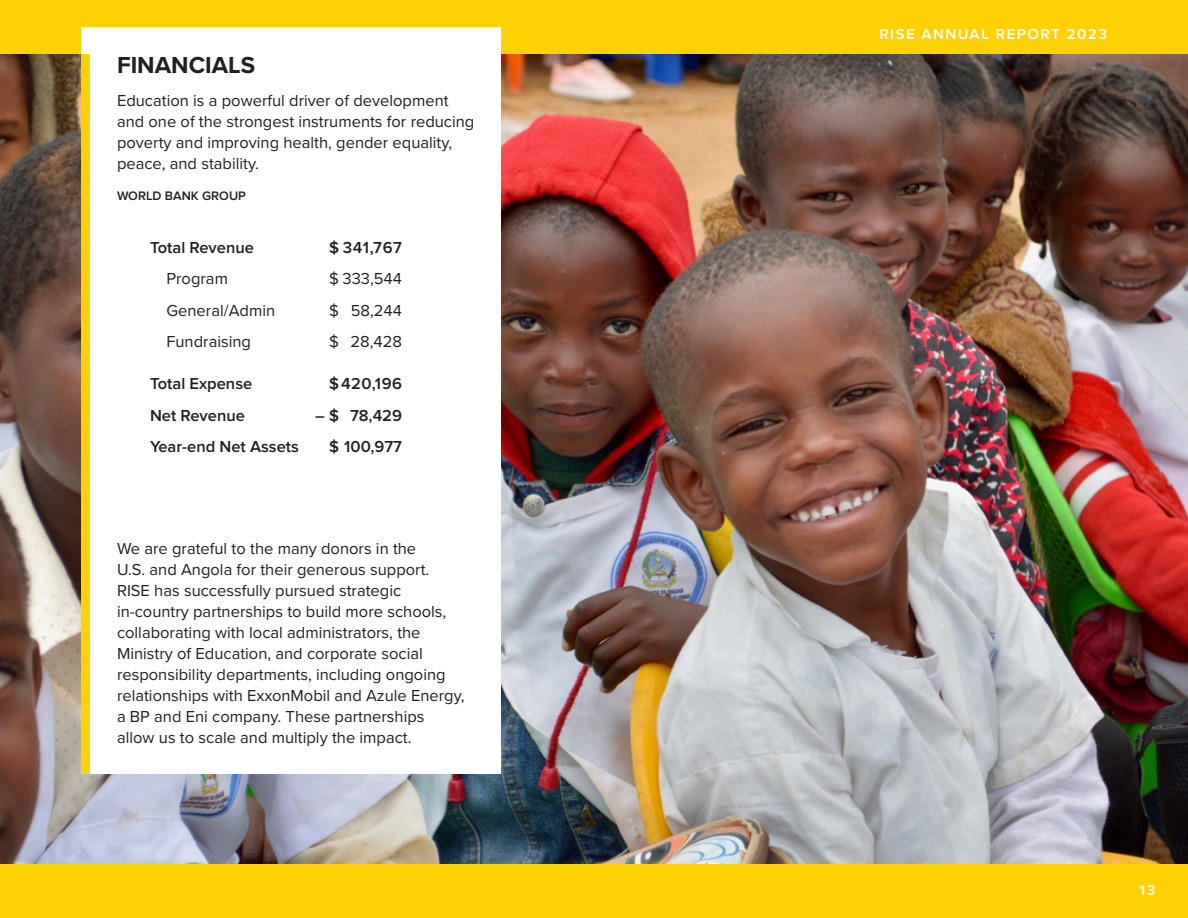
<style>
.page{position:relative;width:1188px;height:918px;background:#fff}
.page>*{position:absolute;margin:0;border:0;box-sizing:border-box;transform-origin:0 0}
.a_head{font:700 24px "Proxima Nova";color:#231f20}
.body_text{font:16.5px/21px "Proxima Nova";color:#231f20}
.body_text-2{font:600 16.5px "Proxima Nova";color:#231f20}
.t1{font:600 15px "Proxima Nova";letter-spacing:.1em;color:#fff}
.body_text-3{font:600 12.75px "Proxima Nova";color:#231f20}
</style>
<div class="page">
<div style="left:0;top:0;width:1188px;height:54px;background:#fed105"></div>
<div style="left:0;top:864px;width:1188px;height:54px;background:#fed105"></div>
<img style="left:0;top:54px;width:1188px;height:810px">
<div style="left:81px;top:27px;width:420px;height:747px;background:#fff"></div>
<div style="left:81px;top:54px;width:9px;height:720px;background:#fed105"></div>
<p class="a_head" style="left:117px;top:47px;width:140px">FINANCIALS</p>
<p class="body_text" style="left:117px;top:89px;width:359px">Education is a powerful driver of development and one of the strongest instruments for reducing poverty and improving health, gender equality, peace, and stability.</p>
<p class="body_text-3" style="left:117px;top:189px;width:130px">WORLD BANK GROUP</p>
<p class="body_text-2" style="left:150px;top:238px;width:106px">Total Revenue</p>
<p class="body_text-2" style="left:329px;top:238px;width:74px">$ 341,767</p>
<p class="body_text" style="left:166px;top:268px;width:63px">Program</p>
<p class="body_text" style="left:329px;top:268px;width:74px">$ 333,544</p>
<p class="body_text" style="left:166px;top:299px;width:110px">General/Admin</p>
<p class="body_text" style="left:329px;top:299px;width:74px">$ 58,244</p>
<p class="body_text" style="left:166px;top:331px;width:86px">Fundraising</p>
<p class="body_text" style="left:329px;top:331px;width:74px">$ 28,428</p>
<p class="body_text-2" style="left:150px;top:374px;width:104px">Total Expense</p>
<p class="body_text-2" style="left:329px;top:374px;width:74px">$420,196</p>
<p class="body_text-2" style="left:150px;top:406px;width:97px">Net Revenue</p>
<p class="body_text-2" style="left:315px;top:406px;width:89px">– $ 78,429</p>
<p class="body_text-2" style="left:150px;top:437px;width:151px">Year-end Net Assets</p>
<p class="body_text-2" style="left:329px;top:437px;width:74px">$ 100,977</p>
<p class="body_text" style="left:117px;top:538px;width:349px">We are grateful to the many donors in the<br>U.S. and Angola for their generous support.<br>RISE has successfully pursued strategic in-country partnerships to build more schools, collaborating with local administrators, the Ministry of Education, and corporate social responsibility departments, including ongoing relationships with ExxonMobil and Azule Energy, a BP and Eni company. These partnerships allow us to scale and multiply the impact.</p>
<p class="t1" style="left:879px;top:25px;width:229px">RISE ANNUAL REPORT 2023</p>
<p class="t1" style="left:1140px;top:882px;width:17px">13</p>
</div>
